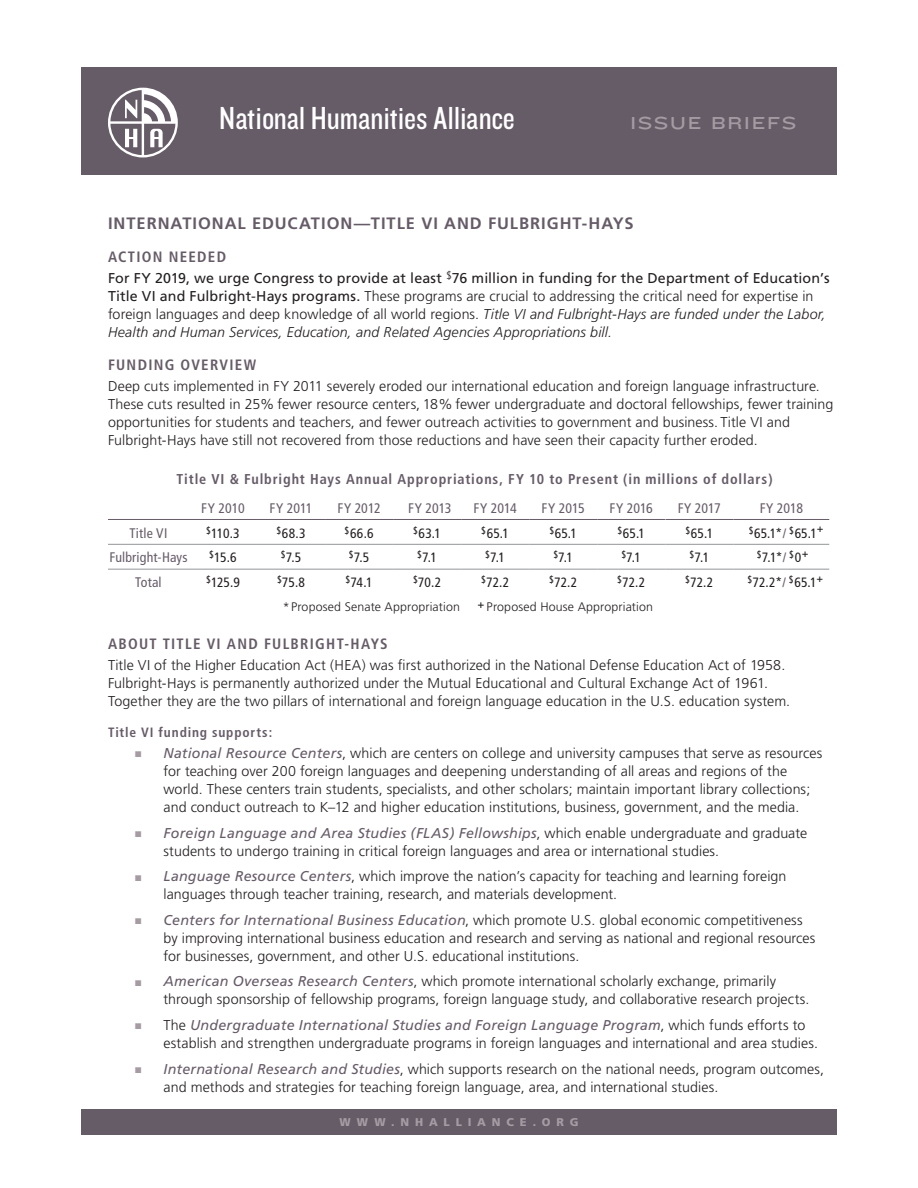
<style>
.page{position:relative;width:918px;height:1188px;background:#fff}
.page>*{position:absolute;margin:0;border:0;box-sizing:border-box;transform-origin:0 0}
.t1{font:33.15px "Knockout HTF29 Junior Liteweight";letter-spacing:.005em;color:#fff}
.t2{font:18px "Knockout HTF34 Junior Sumo";letter-spacing:.095em;color:#a49ba3}
.t3{font:700 16.5px "Frutiger";letter-spacing:.055em;color:#665c68}
.t4{font:700 condensed 15px "Frutiger";letter-spacing:.085em;color:#665c68}
.t5{font:300 14.25px/18px "Frutiger";letter-spacing:.005em;color:#231f20}
.t6{font:14.25px/18px "Frutiger";letter-spacing:.01em;color:#231f20}
.t7{font:700 condensed 14.25px "Frutiger";letter-spacing:.06em;color:#665c68}
.t8{font:condensed 13.8px "Frutiger";letter-spacing:.005em;color:#665c68}
.t9{font:condensed 13.5px "Frutiger";letter-spacing:.01em;color:#231f20}
.t10{font:700 condensed 13.5px "Frutiger";letter-spacing:.065em;color:#665c68}
.t11{font:300 12.3px "Frutiger";letter-spacing:.015em;color:#231f20}
.t12{font:900 11.25px "Frutiger";letter-spacing:.52em;color:#a49ba3}
.s1{font-weight:300}
.s2{font-weight:300;font-style:italic}
.s3{color:#665c68}
.s4{color:#a49ba3}
.s5{font-weight:400;font-style:italic;color:#665c68}
</style>
<div class="page">
<div style="left:81px;top:68px;width:756px;height:108px;background:#665c68"></div>
<div style="left:81px;top:1109px;width:756px;height:26px;background:#665c68"></div>
<svg style="left:108px;top:88px;width:70px;height:69px"></svg>
<hr style="left:108px;top:519px;width:81px;height:1px;background:#665c68">
<hr style="left:189px;top:519px;width:68px;height:1px;background:#665c68">
<hr style="left:257px;top:519px;width:68px;height:1px;background:#665c68">
<hr style="left:325px;top:519px;width:68px;height:1px;background:#665c68">
<hr style="left:393px;top:519px;width:68px;height:1px;background:#665c68">
<hr style="left:461px;top:519px;width:68px;height:1px;background:#665c68">
<hr style="left:529px;top:519px;width:68px;height:1px;background:#665c68">
<hr style="left:597px;top:519px;width:68px;height:1px;background:#665c68">
<hr style="left:665px;top:519px;width:68px;height:1px;background:#665c68">
<hr style="left:733px;top:519px;width:96px;height:1px;background:#665c68">
<hr style="left:108px;top:544px;width:81px;height:1px;background:#939598">
<hr style="left:189px;top:544px;width:68px;height:1px;background:#939598">
<hr style="left:257px;top:544px;width:68px;height:1px;background:#939598">
<hr style="left:325px;top:544px;width:68px;height:1px;background:#939598">
<hr style="left:393px;top:544px;width:68px;height:1px;background:#939598">
<hr style="left:461px;top:544px;width:68px;height:1px;background:#939598">
<hr style="left:529px;top:544px;width:68px;height:1px;background:#939598">
<hr style="left:597px;top:544px;width:68px;height:1px;background:#939598">
<hr style="left:665px;top:544px;width:68px;height:1px;background:#939598">
<hr style="left:733px;top:544px;width:96px;height:1px;background:#939598">
<hr style="left:108px;top:569px;width:81px;height:1px;background:#939598">
<hr style="left:189px;top:569px;width:68px;height:1px;background:#939598">
<hr style="left:257px;top:569px;width:68px;height:1px;background:#939598">
<hr style="left:325px;top:569px;width:68px;height:1px;background:#939598">
<hr style="left:393px;top:569px;width:68px;height:1px;background:#939598">
<hr style="left:461px;top:569px;width:68px;height:1px;background:#939598">
<hr style="left:529px;top:569px;width:68px;height:1px;background:#939598">
<hr style="left:597px;top:569px;width:68px;height:1px;background:#939598">
<hr style="left:665px;top:569px;width:68px;height:1px;background:#939598">
<hr style="left:733px;top:569px;width:96px;height:1px;background:#939598">
<h1 class="t1" style="left:219px;top:101px;width:297px">National Humanities Alliance</h1>
<p class="t2" style="left:630px;top:113px;width:168px">ISSUE BRIEFS</p>
<p class="t3" style="left:108px;top:213px;width:527px">INTERNATIONAL EDUCATION—TITLE VI AND FULBRIGHT-HAYS</p>
<p class="t4" style="left:108px;top:248px;width:120px">ACTION NEEDED</p>
<p class="t6" style="left:108px;top:269px;width:723px">For FY 2019, we urge Congress to provide at least <sup>$</sup>76 million in funding for the Department of Education’s Title VI and Fulbright-Hays programs. <span class="s1">These programs are crucial to addressing the critical need for expertise in foreign languages and deep knowledge of all world regions.</span> <span class="s2">Title VI and Fulbright-Hays are funded under the Labor, Health and Human Services, Education, and Related Agencies Appropriations bill.</span></p>
<p class="t4" style="left:108px;top:356px;width:150px">FUNDING OVERVIEW</p>
<p class="t5" style="left:108px;top:377px;width:727px">Deep cuts implemented in FY 2011 severely eroded our international education and foreign language infrastructure.<br>These cuts resulted in 25% fewer resource centers, 18% fewer undergraduate and doctoral fellowships, fewer training opportunities for students and teachers, and fewer outreach activities to government and business. Title VI and Fulbright-Hays have still not recovered from those reductions and have seen their capacity further eroded.</p>
<p class="t7" style="left:177px;top:470px;width:598px">Title VI &amp; Fulbright Hays Annual Appropriations, FY 10 to Present (in millions of dollars)</p>
<p class="t8" style="left:201px;top:500px;width:45px">FY 2010</p>
<p class="t8" style="left:270px;top:500px;width:44px">FY 2011</p>
<p class="t8" style="left:338px;top:500px;width:45px">FY 2012</p>
<p class="t8" style="left:408px;top:500px;width:45px">FY 2013</p>
<p class="t8" style="left:474px;top:500px;width:45px">FY 2014</p>
<p class="t8" style="left:542px;top:500px;width:45px">FY 2015</p>
<p class="t8" style="left:610px;top:500px;width:45px">FY 2016</p>
<p class="t8" style="left:678px;top:500px;width:45px">FY 2017</p>
<p class="t8" style="left:760px;top:500px;width:45px">FY 2018</p>
<p class="t8" style="left:130px;top:525px;width:39px">Title VI</p>
<p class="t9" style="left:206px;top:525px;width:35px"><sup>$</sup>110.3</p>
<p class="t9" style="left:276px;top:525px;width:31px"><sup>$</sup>68.3</p>
<p class="t9" style="left:345px;top:525px;width:30px"><sup>$</sup>66.6</p>
<p class="t9" style="left:413px;top:525px;width:29px"><sup>$</sup>63.1</p>
<p class="t9" style="left:481px;top:525px;width:29px"><sup>$</sup>65.1</p>
<p class="t9" style="left:549px;top:525px;width:29px"><sup>$</sup>65.1</p>
<p class="t9" style="left:617px;top:525px;width:29px"><sup>$</sup>65.1</p>
<p class="t9" style="left:685px;top:525px;width:29px"><sup>$</sup>65.1</p>
<p class="t9" style="left:749px;top:525px;width:70px"><sup>$</sup>65.1* <span class="s3">/</span> <sup>$</sup>65.1</p>
<p class="t8" style="left:109px;top:550px;width:80px">Fulbright-Hays</p>
<p class="t9" style="left:209px;top:550px;width:29px"><sup>$</sup>15.6</p>
<p class="t9" style="left:281px;top:550px;width:22px"><sup>$</sup>7.5</p>
<p class="t9" style="left:349px;top:550px;width:22px"><sup>$</sup>7.5</p>
<p class="t9" style="left:417px;top:550px;width:21px"><sup>$</sup>7.1</p>
<p class="t9" style="left:485px;top:550px;width:21px"><sup>$</sup>7.1</p>
<p class="t9" style="left:553px;top:550px;width:21px"><sup>$</sup>7.1</p>
<p class="t9" style="left:621px;top:550px;width:21px"><sup>$</sup>7.1</p>
<p class="t9" style="left:689px;top:550px;width:21px"><sup>$</sup>7.1</p>
<p class="t9" style="left:757px;top:550px;width:46px"><sup>$</sup>7.1* <span class="s3">/</span> <sup>$</sup>0</p>
<p class="t8" style="left:135px;top:574px;width:28px">Total</p>
<p class="t9" style="left:206px;top:575px;width:35px"><sup>$</sup>125.9</p>
<p class="t9" style="left:277px;top:575px;width:30px"><sup>$</sup>75.8</p>
<p class="t9" style="left:346px;top:575px;width:28px"><sup>$</sup>74.1</p>
<p class="t9" style="left:413px;top:575px;width:30px"><sup>$</sup>70.2</p>
<p class="t9" style="left:481px;top:575px;width:30px"><sup>$</sup>72.2</p>
<p class="t9" style="left:549px;top:575px;width:30px"><sup>$</sup>72.2</p>
<p class="t9" style="left:617px;top:575px;width:30px"><sup>$</sup>72.2</p>
<p class="t9" style="left:685px;top:575px;width:30px"><sup>$</sup>72.2</p>
<p class="t9" style="left:747px;top:575px;width:71px"><sup>$</sup>72.2* <span class="s3">/</span> <sup>$</sup>65.1</p>
<p class="t11" style="left:283px;top:600px;width:179px">*Proposed Senate Appropriation</p>
<p class="t11" style="left:487px;top:600px;width:168px">Proposed House Appropriation</p>
<p class="t4" style="left:108px;top:635px;width:281px">ABOUT TITLE VI AND FULBRIGHT-HAYS</p>
<p class="t5" style="left:108px;top:656px;width:684px">Title VI of the Higher Education Act (HEA) was first authorized in the National Defense Education Act of 1958.<br>Fulbright-Hays is permanently authorized under the Mutual Educational and Cultural Exchange Act of 1961.<br>Together they are the two pillars of international and foreign language education in the U.S. education system.</p>
<p class="t10" style="left:108px;top:724px;width:166px">Title VI funding supports:</p>
<p class="t5" style="left:164px;top:744px;width:660px;text-indent:-28px"><span class="s4">■</span> <span class="s5">National Resource Centers</span>, which are centers on college and university campuses that serve as resources for teaching over 200 foreign languages and deepening understanding of all areas and regions of the world. These centers train students, specialists, and other scholars; maintain important library collections; and conduct outreach to K–12 and higher education institutions, business, government, and the media.</p>
<p class="t5" style="left:164px;top:824px;width:645px;text-indent:-28px"><span class="s4">■</span> <span class="s5">Foreign Language and Area Studies (FLAS) Fellowships</span>, which enable undergraduate and graduate students to undergo training in critical foreign languages and area or international studies.</p>
<p class="t5" style="left:164px;top:867px;width:625px;text-indent:-28px"><span class="s4">■</span> <span class="s5">Language Resource Centers</span>, which improve the nation’s capacity for teaching and learning foreign languages through teacher training, research, and materials development.</p>
<p class="t5" style="left:164px;top:911px;width:653px;text-indent:-28px"><span class="s4">■</span> <span class="s5">Centers for International Business Education</span>, which promote U.S. global economic competitiveness by improving international business education and research and serving as national and regional resources for businesses, government, and other U.S. educational institutions.</p>
<p class="t5" style="left:164px;top:972px;width:647px;text-indent:-28px"><span class="s4">■</span> <span class="s5">American Overseas Research Centers</span>, which promote international scholarly exchange, primarily through sponsorship of fellowship programs, foreign language study, and collaborative research projects.</p>
<p class="t5" style="left:163px;top:1016px;width:656px;text-indent:-28px"><span class="s4">■</span> The <span class="s5">Undergraduate International Studies and Foreign Language Program</span>, which funds efforts to establish and strengthen undergraduate programs in foreign languages and international and area studies.</p>
<p class="t5" style="left:164px;top:1060px;width:662px;text-indent:-28px"><span class="s4">■</span> <span class="s5">International Research and Studies</span>, which supports research on the national needs, program outcomes, and methods and strategies for teaching foreign language, area, and international studies.</p>
<p class="t12" style="left:340px;top:1116px;width:240px">WWW.NHALLIANCE.ORG</p>
</div>
